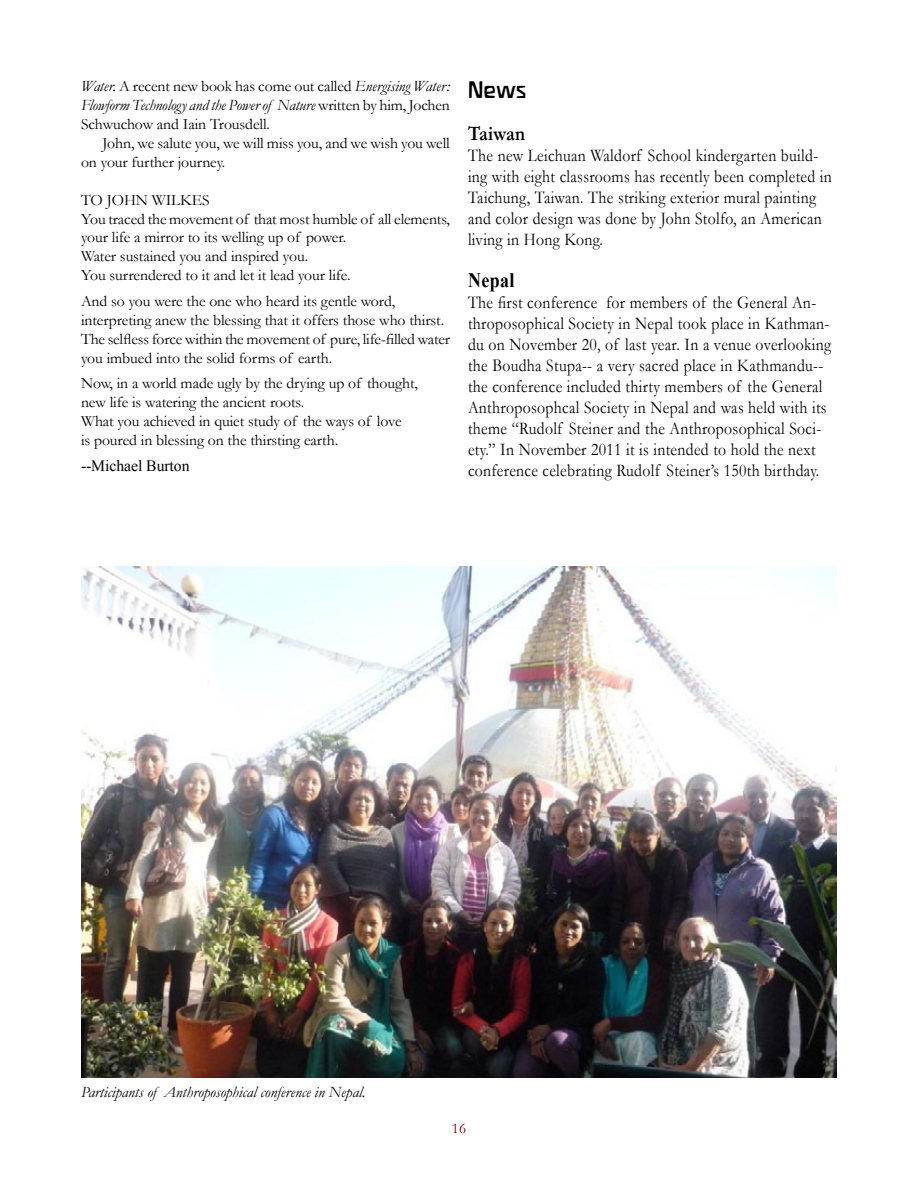
<style>
.page{position:relative;width:918px;height:1188px;background:#fff}
.page>*{position:absolute;margin:0;border:0;box-sizing:border-box;transform-origin:0 0}
.t1{font:21px "Waldorfschrift";color:#000}
.t2{font:700 20.55px "Garamond";letter-spacing:.02em;color:#000;scale:.88 1}
.t3{font:700 20.55px "Times New Roman";letter-spacing:.02em;color:#000;scale:.88 1}
.t4{font:18px/21px "Garamond";letter-spacing:.02em;color:#000;scale:.88 1}
.t5{font:15.75px/18.9px "Garamond";letter-spacing:-.005em;color:#000}
.t6{font:italic 15.75px "Garamond";color:#000}
.t7{font:15.75px "Times New Roman";letter-spacing:-.005em;color:#000}
.t8{font:15px "Garamond";color:#7f0000}
.s1{font-style:italic}
</style>
<div class="page">
<img style="left:81px;top:567px;width:756px;height:511px">
<p class="t5" style="left:81px;top:77px;width:370px;text-align:justify"><span class="s1">Water.</span> A recent new book has come out called <span class="s1">Energising Water:<br>Flowform Technology and the Power of Nature</span> written by him, Jochen Schwuchow and Iain Trousdell.</p>
<p class="t5" style="left:81px;top:133px;width:370px;text-indent:22px">John, we salute you, we will miss you, and we wish you well on your further journey.</p>
<p class="t5" style="left:81px;top:190px;width:370px">TO JOHN WILKES<br>You traced the movement of that most humble of all elements, your life a mirror to its welling up of power.<br>Water sustained you and inspired you.<br>You surrendered to it and let it lead your life.</p>
<p class="t5" style="left:81px;top:291px;width:371px">And so you were the one who heard its gentle word, interpreting anew the blessing that it offers those who thirst.<br>The selfless force within the movement of pure, life-filled water you imbued into the solid forms of earth.</p>
<p class="t5" style="left:81px;top:374px;width:338px">Now, in a world made ugly by the drying up of thought, new life is watering the ancient roots.<br>What you achieved in quiet study of the ways of love<br>is poured in blessing on the thirsting earth.</p>
<p class="t7" style="left:81px;top:455px;width:110px">--Michael Burton</p>
<h1 class="t1" style="left:468px;top:77px;width:60px">News</h1>
<h2 class="t2" style="left:468px;top:120px;width:67px">Taiwan</h2>
<p class="t4" style="left:468px;top:144px;width:415px">The new Leichuan Waldorf School kindergarten build&shy;ing with eight classrooms has recently been completed in Taichung, Taiwan. The striking exterior mural painting and color design was done by John Stolfo, an American living in Hong Kong.</p>
<h2 class="t3" style="left:468px;top:266px;width:54px">Nepal</h2>
<p class="t4" style="left:468px;top:291px;width:414px">The first conference for members of the General An&shy;throposophical Society in Nepal took place in Kathman&shy;du on November 20, of last year. In a venue overlooking the Boudha Stupa-- a very sacred place in Kathmandu-- the conference included thirty members of the General Anthroposophcal Society in Nepal and was held with its theme “Rudolf Steiner and the Anthroposophical Soci&shy;ety.” In November 2011 it is intended to hold the next conference celebrating Rudolf Steiner’s 150th birthday.</p>
<p class="t6" style="left:81px;top:1082px;width:286px">Participants of Anthroposophical conference in Nepal.</p>
<p class="t8" style="left:452px;top:1118px;width:16px">16</p>
</div>
